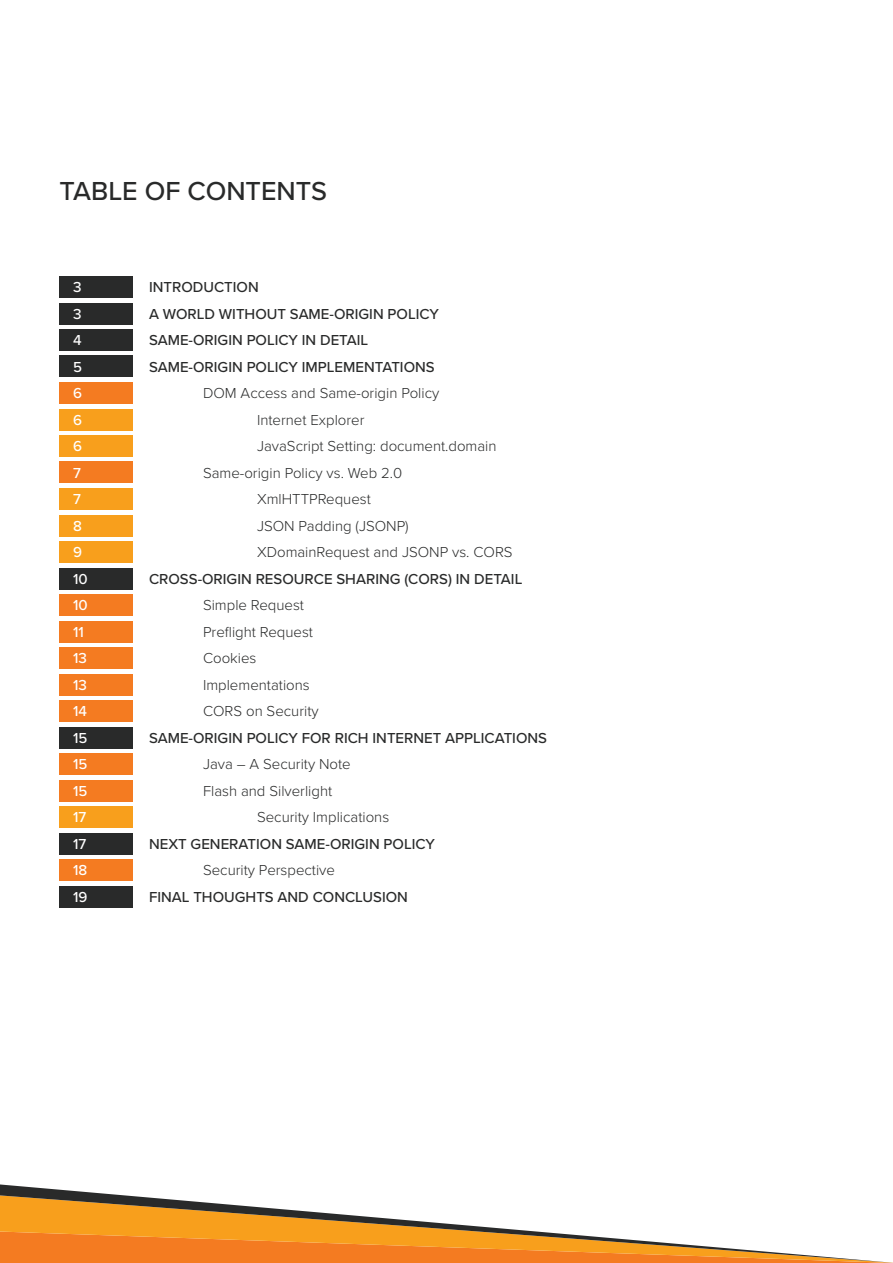
<style>
.page{position:relative;width:893px;height:1263px;background:#fff}
.page>*{position:absolute;margin:0;border:0;box-sizing:border-box;transform-origin:0 0}
.t1{font:500 27px "Proxima Nova";color:#292a2a}
.t2{font:300 15px/26.5px "Proxima Nova";color:#292a2a}
.t3{font:500 15px/26.5px "Proxima Nova";color:#292a2a}
.t4{font:500 15px/26.5px "Proxima Nova";color:#fff}
</style>
<div class="page">
<div style="left:60px;top:276px;width:73px;height:22px;background:#292a2a"></div>
<div style="left:60px;top:303px;width:73px;height:21px;background:#292a2a"></div>
<div style="left:60px;top:329px;width:73px;height:22px;background:#292a2a"></div>
<div style="left:60px;top:355px;width:73px;height:22px;background:#292a2a"></div>
<div style="left:60px;top:382px;width:73px;height:22px;background:#f47b21"></div>
<div style="left:60px;top:409px;width:73px;height:21px;background:#f89f1c"></div>
<div style="left:60px;top:436px;width:73px;height:21px;background:#f89f1c"></div>
<div style="left:60px;top:462px;width:73px;height:21px;background:#f47b21"></div>
<div style="left:60px;top:488px;width:73px;height:21px;background:#f89f1c"></div>
<div style="left:60px;top:515px;width:73px;height:21px;background:#f89f1c"></div>
<div style="left:60px;top:541px;width:73px;height:22px;background:#f89f1c"></div>
<div style="left:60px;top:568px;width:73px;height:21px;background:#292a2a"></div>
<div style="left:60px;top:594px;width:73px;height:22px;background:#f47b21"></div>
<div style="left:60px;top:621px;width:73px;height:21px;background:#f47b21"></div>
<div style="left:60px;top:647px;width:73px;height:22px;background:#f47b21"></div>
<div style="left:60px;top:674px;width:73px;height:21px;background:#f47b21"></div>
<div style="left:60px;top:700px;width:73px;height:22px;background:#f47b21"></div>
<div style="left:60px;top:727px;width:73px;height:21px;background:#292a2a"></div>
<div style="left:60px;top:753px;width:73px;height:22px;background:#f47b21"></div>
<div style="left:60px;top:780px;width:73px;height:21px;background:#f47b21"></div>
<div style="left:60px;top:806px;width:73px;height:22px;background:#f89f1c"></div>
<div style="left:60px;top:833px;width:73px;height:21px;background:#292a2a"></div>
<div style="left:60px;top:859px;width:73px;height:22px;background:#f47b21"></div>
<div style="left:60px;top:886px;width:73px;height:21px;background:#292a2a"></div>
<svg style="left:0;top:1184px;width:893px;height:79px"></svg>
<h1 class="t1" style="left:60px;top:171px;width:269px">TABLE OF CONTENTS</h1>
<p class="t4" style="left:73px;top:273px;width:16px">3<br>3<br>4<br>5<br>6<br>6<br>6<br>7<br>7<br>8<br>9<br>10<br>10<br>11<br>13<br>13<br>14<br>15<br>15<br>15<br>17<br>17<br>18<br>19</p>
<p class="t3" style="left:149px;top:273px;width:291px">INTRODUCTION<br>A WORLD WITHOUT SAME-ORIGIN POLICY<br>SAME-ORIGIN POLICY IN DETAIL<br>SAME-ORIGIN POLICY IMPLEMENTATIONS</p>
<p class="t2" style="left:203px;top:379px;width:238px">DOM Access and Same-origin Policy</p>
<p class="t2" style="left:257px;top:405px;width:109px">Internet Explorer</p>
<p class="t2" style="left:257px;top:432px;width:241px">JavaScript Setting: document.domain</p>
<p class="t2" style="left:203px;top:459px;width:201px">Same-origin Policy vs. Web 2.0</p>
<p class="t2" style="left:257px;top:485px;width:115px">XmlHTTPRequest</p>
<p class="t2" style="left:257px;top:512px;width:153px">JSON Padding (JSONP)</p>
<p class="t2" style="left:257px;top:538px;width:257px">XDomainRequest and JSONP vs. CORS</p>
<p class="t3" style="left:149px;top:565px;width:375px">CROSS-ORIGIN RESOURCE SHARING (CORS) IN DETAIL</p>
<p class="t2" style="left:203px;top:591px;width:117px">Simple Request<br>Preflight Request<br>Cookies<br>Implementations<br>CORS on Security</p>
<p class="t3" style="left:149px;top:724px;width:400px">SAME-ORIGIN POLICY FOR RICH INTERNET APPLICATIONS</p>
<p class="t2" style="left:203px;top:750px;width:149px">Java – A Security Note<br>Flash and Silverlight</p>
<p class="t2" style="left:257px;top:803px;width:134px">Security Implications</p>
<p class="t3" style="left:149px;top:830px;width:287px">NEXT GENERATION SAME-ORIGIN POLICY</p>
<p class="t2" style="left:203px;top:856px;width:133px">Security Perspective</p>
<p class="t3" style="left:149px;top:883px;width:260px">FINAL THOUGHTS AND CONCLUSION</p>
</div>
